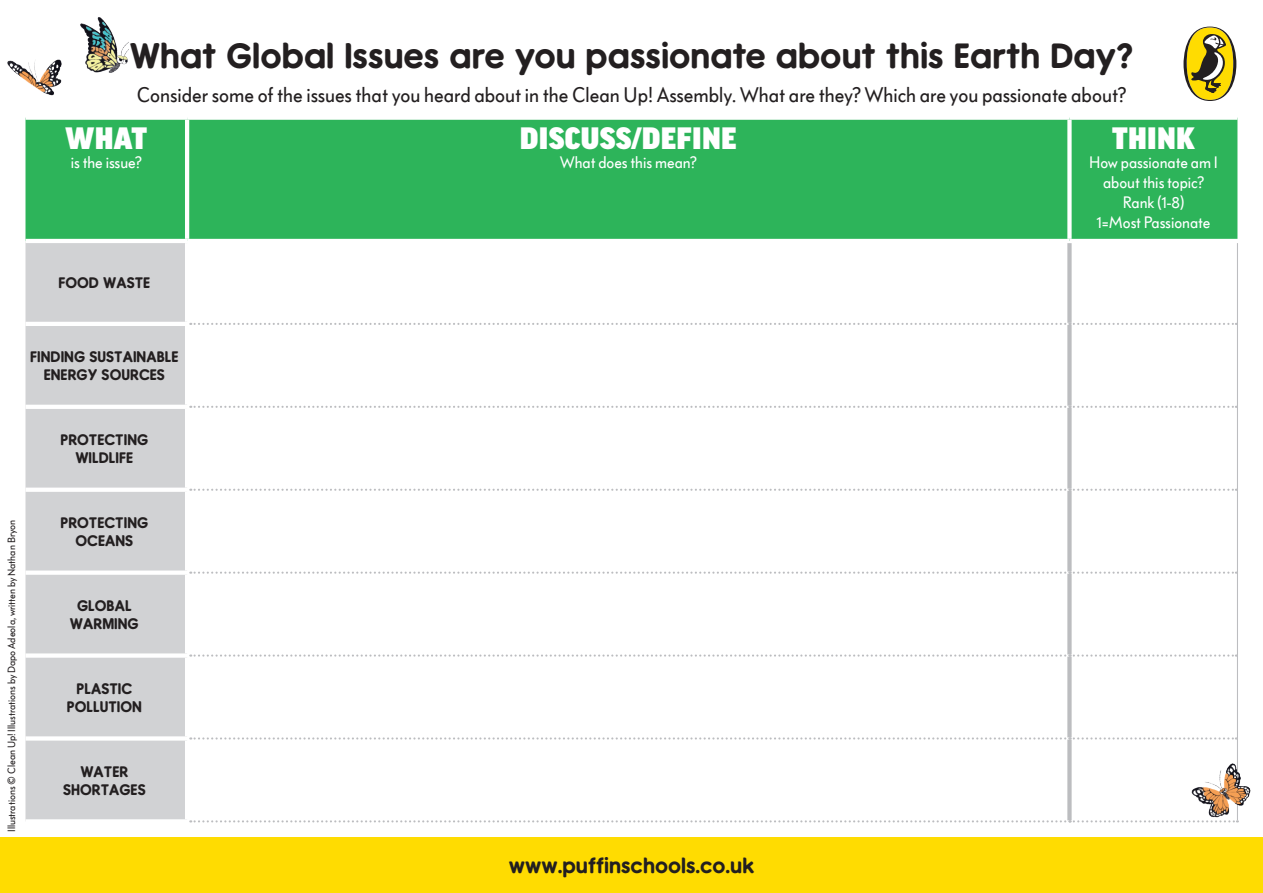
<style>
.page{position:relative;width:1263px;height:893px;background:#fff}
.page>*{position:absolute;margin:0;border:0;box-sizing:border-box;transform-origin:0 0}
.t1{font:700 34.5px "Puffin Beaky";color:#231f20}
.t2{font:900 33px "Good Headline Pro";letter-spacing:.01em;color:#fff}
.t3{font:21px "Bauer Grotesk OTW03";color:#231f20}
.t4{font:700 21px "Puffin Beaky";color:#231f20}
.t5{font:16.5px/19.8px "Bauer Grotesk OTW03";color:#fff;text-align:center}
.t6{font:700 15px/18px "Puffin Beaky";color:#231f20;text-align:center}
.t7{font:10.5px "Bauer Grotesk OTW03";color:#231f20}
</style>
<div class="page">
<svg style="left:1183px;top:27px;width:53px;height:74px"></svg>
<div style="left:0;top:837px;width:1263px;height:56px;background:#ffdc01"></div>
<div style="left:26px;top:120px;width:1211px;height:119px;background:#2db45a"></div>
<div style="left:26px;top:243px;width:159px;height:576px;background:#d1d2d4"></div>
<svg style="left:129px;top:119px;width:58px;height:1px"></svg>
<svg style="left:187px;top:118px;width:882px;height:2px"></svg>
<hr style="left:185px;top:120px;width:4px;height:119px;background:#fff">
<svg style="left:1069px;top:117px;width:168px;height:3px"></svg>
<svg style="left:1067px;top:120px;width:4px;height:119px"></svg>
<hr style="left:26px;top:322px;width:163px;height:4px;background:#fff">
<hr style="left:26px;top:405px;width:163px;height:4px;background:#fff">
<hr style="left:26px;top:488px;width:163px;height:4px;background:#fff">
<div style="left:26px;top:570px;width:163px;height:5px;background:#fff"></div>
<div style="left:26px;top:653px;width:163px;height:5px;background:#fff"></div>
<div style="left:26px;top:736px;width:163px;height:5px;background:#fff"></div>
<svg style="left:26px;top:819px;width:159px;height:1px"></svg>
<svg style="left:1067px;top:243px;width:4px;height:80px"></svg>
<svg style="left:1067px;top:325px;width:4px;height:81px"></svg>
<svg style="left:1067px;top:408px;width:4px;height:81px"></svg>
<svg style="left:1067px;top:491px;width:4px;height:81px"></svg>
<svg style="left:1067px;top:574px;width:4px;height:80px"></svg>
<svg style="left:1067px;top:657px;width:4px;height:80px"></svg>
<svg style="left:1067px;top:739px;width:4px;height:81px"></svg>
<svg style="left:190px;top:323px;width:1047px;height:2px"></svg>
<svg style="left:190px;top:406px;width:1047px;height:2px"></svg>
<svg style="left:190px;top:489px;width:1047px;height:2px"></svg>
<svg style="left:190px;top:572px;width:1047px;height:2px"></svg>
<svg style="left:190px;top:654px;width:1047px;height:3px"></svg>
<svg style="left:190px;top:737px;width:1047px;height:2px"></svg>
<svg style="left:190px;top:820px;width:996px;height:2px"></svg>
<hr style="left:1237px;top:243px;width:1px;height:81px;background:#bcbdc0">
<hr style="left:1237px;top:324px;width:1px;height:83px;background:#bcbdc0">
<hr style="left:1237px;top:407px;width:1px;height:83px;background:#bcbdc0">
<hr style="left:1237px;top:490px;width:1px;height:83px;background:#bcbdc0">
<hr style="left:1237px;top:573px;width:1px;height:83px;background:#bcbdc0">
<hr style="left:1237px;top:656px;width:1px;height:82px;background:#bcbdc0">
<hr style="left:1237px;top:738px;width:1px;height:82px;background:#bcbdc0">
<img style="left:7px;top:17px;width:122px;height:105px">
<img style="left:1188px;top:763px;width:63px;height:60px">
<h1 class="t1" style="left:130px;top:41px;width:1005px">What Global Issues are you passionate about this Earth Day?</h1>
<h3 class="t3" style="left:137px;top:82px;width:991px">Consider some of the issues that you heard about in the Clean Up! Assembly. What are they? Which are you passionate about?</h3>
<h2 class="t2" style="left:66px;top:122px;width:83px">WHAT</h2>
<p class="t5" style="left:71px;top:153px;width:73px">is the issue?</p>
<h2 class="t2" style="left:520px;top:122px;width:218px">DISCUSS/DEFINE</h2>
<p class="t5" style="left:560px;top:153px;width:139px">What does this mean?</p>
<h2 class="t2" style="left:1112px;top:122px;width:84px">THINK</h2>
<p class="t5" style="left:1089px;top:153px;width:130px">How passionate am I about this topic?<br>Rank (1-8)<br>1=Most Passionate</p>
<p class="t6" style="left:58px;top:275px;width:93px">FOOD WASTE</p>
<p class="t6" style="left:30px;top:349px;width:150px">FINDING SUSTAINABLE<br>ENERGY SOURCES</p>
<p class="t6" style="left:60px;top:432px;width:89px">PROTECTING<br>WILDLIFE</p>
<p class="t7" style="left:5px;top:832px;width:314px;rotate:-90deg">Illustrations © Clean Up! Illustrations by Dapo Adeola, written by Nathan Bryon</p>
<p class="t6" style="left:60px;top:515px;width:89px">PROTECTING<br>OCEANS</p>
<p class="t6" style="left:70px;top:598px;width:70px">GLOBAL<br>WARMING</p>
<p class="t6" style="left:67px;top:681px;width:77px">PLASTIC<br>POLLUTION</p>
<p class="t6" style="left:63px;top:763px;width:84px">WATER<br>SHORTAGES</p>
<h3 class="t4" style="left:509px;top:857px;width:247px">www.puffinschools.co.uk</h3>
</div>
